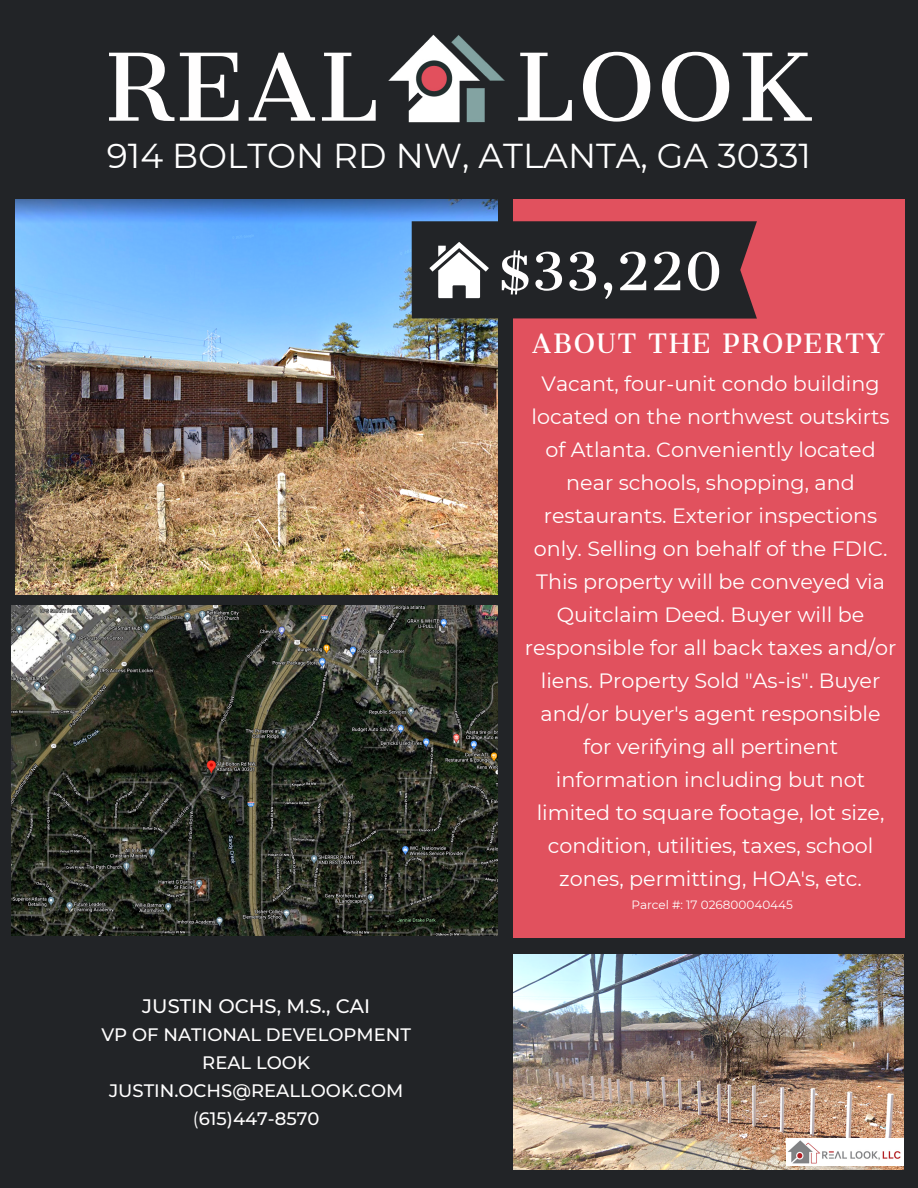
<style>
.page{position:relative;width:918px;height:1188px;background:#222427}
.page>*{position:absolute;margin:0;border:0;box-sizing:border-box;transform-origin:0 0}
.t1{font:91.05px "Cantata One";letter-spacing:.03em;color:#fffefe}
.t2{font:51px "Cantata One";color:#fffefe}
.t3{font:34.5px "Montserrat";color:#fff}
.t4{font:25.5px "Cantata One";letter-spacing:.065em;color:#fff}
.t5{font:20.7px/33px "Montserrat";color:#fff;text-align:center}
.t6{font:500 19.5px "Montserrat";color:#fffefe}
.t7{font:500 18px "Montserrat";color:#fffefe}
.t8{font:12px "Montserrat";color:#fff}
.s1{font-weight:400}
</style>
<div class="page">
<img style="left:15px;top:199px;width:483px;height:395px">
<img style="left:12px;top:605px;width:486px;height:331px">
<div style="left:513px;top:199px;width:392px;height:739px;background:#e1515e"></div>
<img style="left:513px;top:954px;width:391px;height:215px">
<svg style="left:412px;top:221px;width:345px;height:98px"></svg>
<img style="left:786px;top:1138px;width:117px;height:27px">
<img style="left:388px;top:34px;width:117px;height:89px">
<p class="t1" style="left:106px;top:30px;width:275px">REAL</p>
<p class="t1" style="left:515px;top:30px;width:299px">LOOK</p>
<p class="t3" style="left:107px;top:135px;width:706px">914 BOLTON RD NW, ATLANTA, GA 30331</p>
<p class="t2" style="left:497px;top:239px;width:227px">$33,220</p>
<p class="t4" style="left:532px;top:328px;width:354px">ABOUT THE PROPERTY</p>
<p class="t6" style="left:142px;top:994px;width:229px">JUSTIN OCHS, M.S., CAI</p>
<p class="t7" style="left:101px;top:1023px;width:311px">VP OF NATIONAL DEVELOPMENT</p>
<p class="t7" style="left:202px;top:1052px;width:109px">REAL LOOK</p>
<p class="t7" style="left:109px;top:1080px;width:296px">JUSTIN.OCHS@REALLOOK.COM</p>
<p class="t7" style="left:193px;top:1108px;width:128px"><span class="s1">(</span>615)447-8570</p>
<p class="t5" style="left:525px;top:368px;width:373px">Vacant, four-unit condo building located on the northwest outskirts of Atlanta. Conveniently located near schools, shopping, and restaurants. Exterior inspections only. Selling on behalf of the FDIC.<br>This property will be conveyed via Quitclaim Deed. Buyer will be responsible for all back taxes and/or liens. Property Sold "As-is". Buyer and/or buyer's agent responsible for verifying all pertinent information including but not limited to square footage, lot size, condition, utilities, taxes, school zones, permitting, HOA's, etc.</p>
<p class="t8" style="left:631px;top:898px;width:163px">Parcel #: 17 026800040445</p>
</div>
